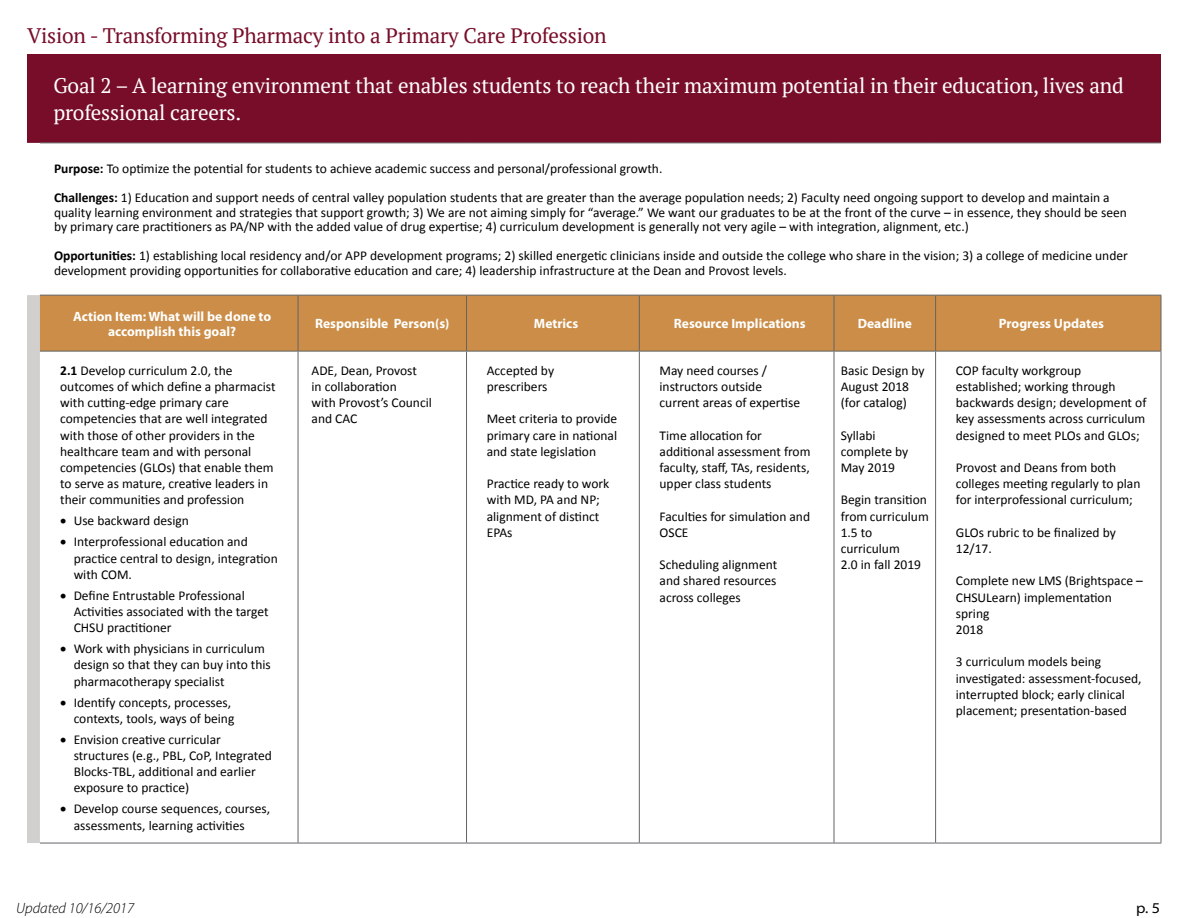
<style>
.page{position:relative;width:1188px;height:918px;background:#fff}
.page>*{position:absolute;margin:0;border:0;box-sizing:border-box;transform-origin:0 0}
.t1{font:21px/27px "PT Serif";letter-spacing:-.01em;color:#fff}
.t2{font:21px "PT Serif";letter-spacing:-.01em;color:#770d29}
.t3{font:italic 300 15px "Myriad Pro";color:#000}
.t4{font:semi-expanded 15px "Myriad Pro";color:#000}
.t5{font:13.5px/16.2px "Calibri";color:#000}
.t6{font:700 13.5px/14.7px "Myriad Pro";color:#fff;text-align:center}
.s1{font-weight:700}
</style>
<div class="page">
<div style="left:27px;top:54px;width:1134px;height:89px;background:#770d29"></div>
<div style="left:27px;top:295px;width:13px;height:548px;background:#d2d0ce"></div>
<div style="left:40px;top:296px;width:1121px;height:55px;background:#cb8d47"></div>
<hr style="left:298px;top:351px;width:1px;height:492px;background:#636466">
<hr style="left:466px;top:351px;width:1px;height:492px;background:#636466">
<hr style="left:639px;top:351px;width:1px;height:492px;background:#636466">
<hr style="left:834px;top:351px;width:1px;height:492px;background:#636466">
<hr style="left:935px;top:351px;width:1px;height:492px;background:#636466">
<hr style="left:1161px;top:351px;width:1px;height:492px;background:#636466">
<hr style="left:40px;top:143px;width:258px;height:1px;background:#636466">
<hr style="left:298px;top:143px;width:169px;height:1px;background:#636466">
<hr style="left:467px;top:143px;width:172px;height:1px;background:#636466">
<hr style="left:639px;top:143px;width:195px;height:1px;background:#636466">
<hr style="left:834px;top:143px;width:102px;height:1px;background:#636466">
<hr style="left:936px;top:143px;width:225px;height:1px;background:#636466">
<hr style="left:40px;top:295px;width:258px;height:1px;background:#636466">
<hr style="left:298px;top:295px;width:169px;height:1px;background:#636466">
<hr style="left:467px;top:295px;width:172px;height:1px;background:#636466">
<hr style="left:466px;top:295px;width:1px;height:56px;background:#636466">
<hr style="left:639px;top:295px;width:195px;height:1px;background:#636466">
<hr style="left:639px;top:295px;width:1px;height:56px;background:#636466">
<hr style="left:834px;top:295px;width:102px;height:1px;background:#636466">
<hr style="left:834px;top:295px;width:1px;height:56px;background:#636466">
<hr style="left:936px;top:295px;width:225px;height:1px;background:#636466">
<hr style="left:935px;top:295px;width:1px;height:56px;background:#636466">
<hr style="left:1161px;top:295px;width:1px;height:56px;background:#636466">
<hr style="left:40px;top:351px;width:258px;height:1px;background:#636466">
<hr style="left:298px;top:351px;width:169px;height:1px;background:#636466">
<hr style="left:467px;top:351px;width:172px;height:1px;background:#636466">
<hr style="left:639px;top:351px;width:195px;height:1px;background:#636466">
<hr style="left:834px;top:351px;width:102px;height:1px;background:#636466">
<hr style="left:936px;top:351px;width:225px;height:1px;background:#636466">
<hr style="left:40px;top:843px;width:258px;height:1px;background:#636466">
<hr style="left:298px;top:843px;width:169px;height:1px;background:#636466">
<hr style="left:467px;top:843px;width:172px;height:1px;background:#636466">
<hr style="left:639px;top:843px;width:195px;height:1px;background:#636466">
<hr style="left:834px;top:843px;width:102px;height:1px;background:#636466">
<hr style="left:936px;top:843px;width:225px;height:1px;background:#636466">
<hr style="left:298px;top:295px;width:1px;height:56px;background:#636466">
<h1 class="t2" style="left:27px;top:22px;width:581px">Vision - Transforming Pharmacy into a Primary Care Profession</h1>
<h1 class="t1" style="left:53px;top:72px;width:1072px">Goal 2 – A learning environment that enables students to reach their maximum potential in their education, lives and professional careers.</h1>
<p class="t5" style="left:54px;top:154px;width:1057px;line-height:28.8px"><span class="s1">Purpose:</span> To optimize the potential for students to achieve academic success and personal/professional growth.<br><span class="s1">Challenges:</span> 1) Education and support needs of central valley population students that are greater than the average population needs; 2) Faculty need ongoing support to develop and maintain a</p>
<p class="t5" style="left:54px;top:205px;width:1074px;line-height:14.7px">quality learning environment and strategies that support growth; 3) We are not aiming simply for “average.” We want our graduates to be at the front of the curve – in essence, they should be seen by primary care practitioners as PA/NP with the added value of drug expertise; 4) curriculum development is generally not very agile – with integration, alignment, etc.)</p>
<p class="t5" style="left:54px;top:248px;width:1075px;line-height:14.7px"><span class="s1">Opportunities:</span> 1) establishing local residency and/or APP development programs; 2) skilled energetic clinicians inside and outside the college who share in the vision; 3) a college of medicine under development providing opportunities for collaborative education and care; 4) leadership infrastructure at the Dean and Provost levels.</p>
<p class="t6" style="left:73px;top:308px;width:200px">Action Item: What will be done to accomplish this goal?</p>
<p class="t6" style="left:315px;top:316px;width:136px">Responsible Person(s)</p>
<p class="t6" style="left:534px;top:316px;width:46px">Metrics</p>
<p class="t6" style="left:674px;top:316px;width:133px">Resource Implications</p>
<p class="t6" style="left:858px;top:316px;width:56px">Deadline</p>
<p class="t6" style="left:999px;top:316px;width:107px">Progress Updates</p>
<p class="t5" style="left:60px;top:362px;width:217px"><span class="s1">2.1</span> Develop curriculum 2.0, the outcomes of which define a pharmacist with cutting‐edge primary care competencies that are well integrated with those of other providers in the healthcare team and with personal competencies (GLOs) that enable them to serve as mature, creative leaders in their communities and profession</p>
<p class="t5" style="left:60px;top:513px;width:130px">• Use backward design</p>
<p class="t5" style="left:74px;top:534px;width:206px;text-indent:-14px">• Interprofessional education and practice central to design, integration with COM.</p>
<p class="t5" style="left:74px;top:587px;width:196px;text-indent:-14px">• Define Entrustable Professional<br>Activities associated with the target<br>CHSU practitioner</p>
<p class="t5" style="left:74px;top:641px;width:199px;text-indent:-14px">• Work with physicians in curriculum design so that they can buy into this pharmacotherapy specialist</p>
<p class="t5" style="left:60px;top:694px;width:176px;text-align:right">• Identify concepts, processes, contexts, tools, ways of being</p>
<p class="t5" style="left:74px;top:731px;width:200px;text-indent:-14px">• Envision creative curricular structures (e.g., PBL, CoP, Integrated<br>Blocks‐TBL, additional and earlier exposure to practice)</p>
<p class="t5" style="left:74px;top:801px;width:198px;text-indent:-14px">• Develop course sequences, courses, assessments, learning activities</p>
<p class="t5" style="left:660px;top:362px;width:142px">May need courses / instructors outside current areas of expertise</p>
<p class="t5" style="left:660px;top:427px;width:152px">Time allocation for additional assessment from faculty, staff, TAs, residents, upper class students</p>
<p class="t5" style="left:660px;top:508px;width:152px">Faculties for simulation and<br>OSCE</p>
<p class="t5" style="left:660px;top:557px;width:119px;text-align:justify">Scheduling alignment and shared resources across colleges</p>
<p class="t5" style="left:956px;top:362px;width:192px">COP faculty workgroup established; working through backwards design; development of key assessments across curriculum designed to meet PLOs and GLOs;</p>
<p class="t5" style="left:956px;top:459px;width:186px">Provost and Deans from both colleges meeting regularly to plan for interprofessional curriculum;</p>
<p class="t5" style="left:956px;top:524px;width:161px">GLOs rubric to be finalized by<br>12/17.</p>
<p class="t5" style="left:956px;top:573px;width:189px">Complete new LMS (Brightspace –<br>CHSULearn) implementation spring<br>2018</p>
<p class="t5" style="left:956px;top:654px;width:187px">3 curriculum models being investigated: assessment‐focused, interrupted block; early clinical placement; presentation‐based</p>
<p class="t5" style="left:312px;top:362px;width:122px">ADE, Dean, Provost<br>in collaboration<br>with Provost’s Council and CAC</p>
<p class="t5" style="left:487px;top:362px;width:69px">Accepted by prescribers</p>
<p class="t5" style="left:841px;top:362px;width:85px">Basic Design by<br>August 2018 (for catalog)</p>
<p class="t5" style="left:841px;top:427px;width:69px">Syllabi complete by<br>May 2019</p>
<p class="t5" style="left:841px;top:492px;width:90px">Begin transition from curriculum<br>1.5 to curriculum<br>2.0 in fall 2019</p>
<p class="t5" style="left:487px;top:411px;width:132px;text-align:justify">Meet criteria to provide primary care in national and state legislation</p>
<p class="t5" style="left:487px;top:476px;width:124px">Practice ready to work with MD, PA and NP; alignment of distinct<br>EPAs</p>
<p class="t3" style="left:16px;top:899px;width:119px">Updated 10/16/2017</p>
<p class="t4" style="left:1136px;top:898px;width:26px">p. 5</p>
</div>
